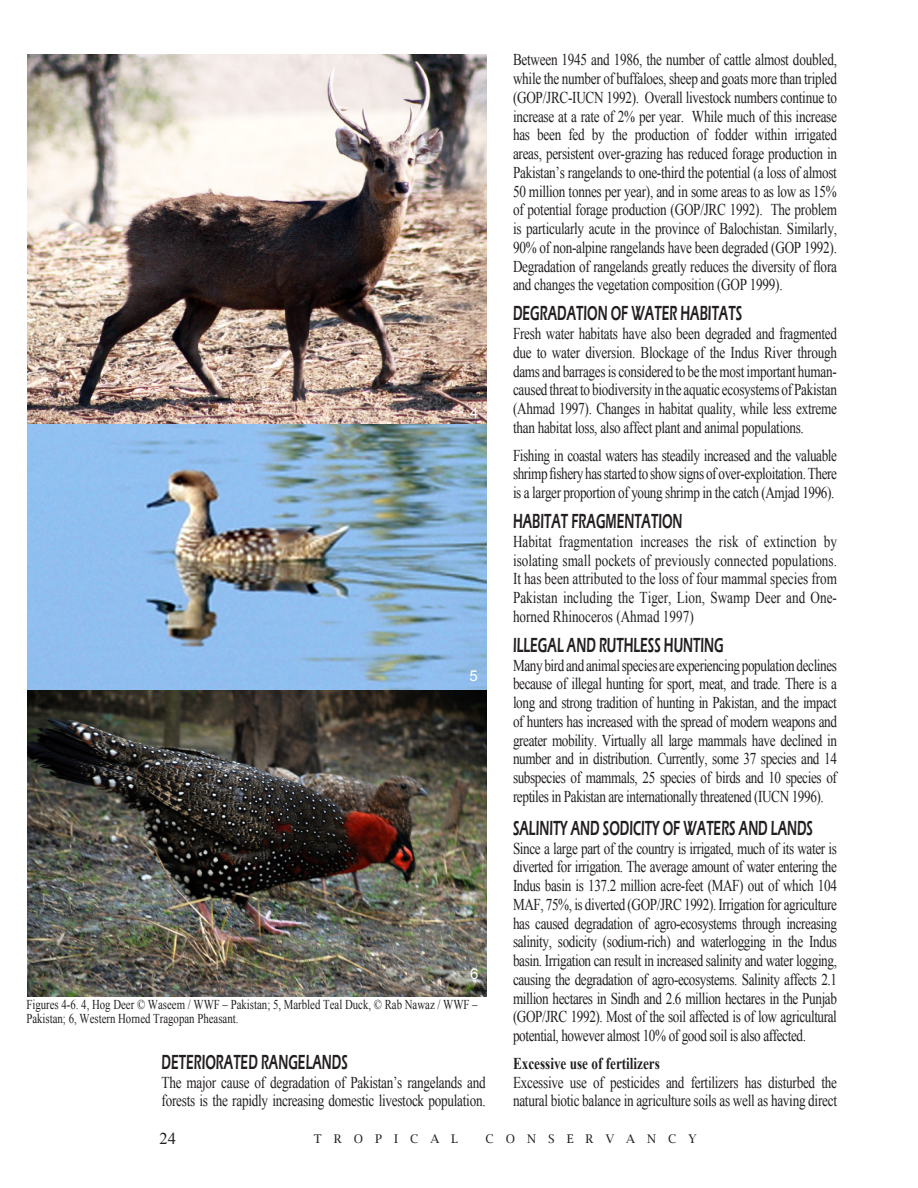
<style>
.page{position:relative;width:918px;height:1188px;background:#fff}
.page>*{position:absolute;margin:0;border:0;box-sizing:border-box;transform-origin:0 0}
.Text_body{font:600 21px "Eras ITC";color:#231f20;scale:.6 1}
.Text_body-2{font:16.5px/18.8px "Times New Roman";letter-spacing:-.02em;color:#231f20;text-align:justify;scale:.8 1}
.Text_body-3{font:700 16.5px "Times New Roman";color:#231f20;scale:.8 1}
.Text_body-4{font:16.5px "Times New Roman";letter-spacing:-.02em;color:#231f20}
.Text_body-5{font:15px "Arial";color:#fff}
.Text_body-6{font:13.5px/13.5px "Times New Roman";color:#231f20;scale:.8 1}
.t1{font:12px "Lucida Bright";letter-spacing:1em;color:#231f20}
</style>
<div class="page">
<img style="left:27px;top:423px;width:459px;height:573px">
<img style="left:27px;top:54px;width:459px;height:369px">
<p class="Text_body-5" style="left:470px;top:403px;width:10px">4</p>
<p class="Text_body-5" style="left:470px;top:666px;width:10px">5</p>
<p class="Text_body-5" style="left:470px;top:964px;width:10px">6</p>
<p class="Text_body-6" style="left:26px;top:998px;width:566px">Figures 4-6. 4, Hog Deer © Waseem / WWF – Pakistan; 5, Marbled Teal Duck, © Rab Nawaz / WWF –<br>Pakistan; 6, Western Horned Tragopan Pheasant.</p>
<p class="Text_body" style="left:162px;top:1050px;width:310px">DETERIORATED RANGELANDS</p>
<p class="Text_body-2" style="left:162px;top:1072px;width:407px">The major cause of degradation of Pakistan’s rangelands and forests is the rapidly increasing domestic livestock population.</p>
<p class="Text_body-2" style="left:513px;top:50px;width:407px">Between 1945 and 1986, the number of cattle almost doubled, while the number of buffaloes, sheep and goats more than tripled (GOP/JRC-IUCN 1992). Overall livestock numbers continue to increase at a rate of 2% per year. While much of this increase has been fed by the production of fodder within irrigated areas, persistent over-grazing has reduced forage production in Pakistan’s rangelands to one-third the potential (a loss of almost 50 million tonnes per year), and in some areas to as low as 15% of potential forage production (GOP/JRC 1992). The problem is particularly acute in the province of Balochistan. Similarly, 90% of non-alpine rangelands have been degraded (GOP 1992).<br>Degradation of rangelands greatly reduces the diversity of flora and changes the vegetation composition (GOP 1999).</p>
<p class="Text_body" style="left:513px;top:302px;width:382px">DEGRADATION OF WATER HABITATS</p>
<p class="Text_body-2" style="left:513px;top:324px;width:407px">Fresh water habitats have also been degraded and fragmented due to water diversion. Blockage of the Indus River through dams and barrages is considered to be the most important human&shy;caused threat to biodiversity in the aquatic ecosystems of Pakistan (Ahmad 1997). Changes in habitat quality, while less extreme than habitat loss, also affect plant and animal populations.</p>
<p class="Text_body-2" style="left:513px;top:446px;width:407px">Fishing in coastal waters has steadily increased and the valuable shrimp fishery has started to show signs of over-exploitation. There is a larger proportion of young shrimp in the catch (Amjad 1996).</p>
<p class="Text_body" style="left:513px;top:509px;width:284px">HABITAT FRAGMENTATION</p>
<p class="Text_body-2" style="left:513px;top:532px;width:407px">Habitat fragmentation increases the risk of extinction by isolating small pockets of previously connected populations.<br>It has been attributed to the loss of four mammal species from Pakistan including the Tiger, Lion, Swamp Deer and One&shy;horned Rhinoceros (Ahmad 1997)</p>
<p class="Text_body" style="left:513px;top:633px;width:353px">ILLEGAL AND RUTHLESS HUNTING</p>
<p class="Text_body-2" style="left:513px;top:656px;width:407px">Many bird and animal species are experiencing population declines because of illegal hunting for sport, meat, and trade. There is a long and strong tradition of hunting in Pakistan, and the impact of hunters has increased with the spread of modern weapons and greater mobility. Virtually all large mammals have declined in number and in distribution. Currently, some 37 species and 14 subspecies of mammals, 25 species of birds and 10 species of reptiles in Pakistan are internationally threatened (IUCN 1996).</p>
<p class="Text_body" style="left:513px;top:816px;width:500px">SALINITY AND SODICITY OF WATERS AND LANDS</p>
<p class="Text_body-2" style="left:513px;top:839px;width:407px">Since a large part of the country is irrigated, much of its water is diverted for irrigation. The average amount of water entering the Indus basin is 137.2 million acre-feet (MAF) out of which 104<br>MAF, 75%, is diverted (GOP/JRC 1992). Irrigation for agriculture has caused degradation of agro-ecosystems through increasing salinity, sodicity (sodium-rich) and waterlogging in the Indus basin. Irrigation can result in increased salinity and water logging, causing the degradation of agro-ecosystems. Salinity affects 2.1 million hectares in Sindh and 2.6 million hectares in the Punjab (GOP/JRC 1992). Most of the soil affected is of low agricultural potential, however almost 10% of good soil is also affected.</p>
<p class="Text_body-3" style="left:513px;top:1052px;width:185px">Excessive use of fertilizers</p>
<p class="Text_body-2" style="left:513px;top:1073px;width:407px">Excessive use of pesticides and fertilizers has disturbed the natural biotic balance in agriculture soils as well as having direct</p>
<p class="Text_body-4" style="left:159px;top:1127px;width:18px">24</p>
<p class="t1" style="left:314px;top:1132px;width:146px">TROPICAL</p>
<p class="t1" style="left:486px;top:1132px;width:212px">CONSERVANCY</p>
</div>
